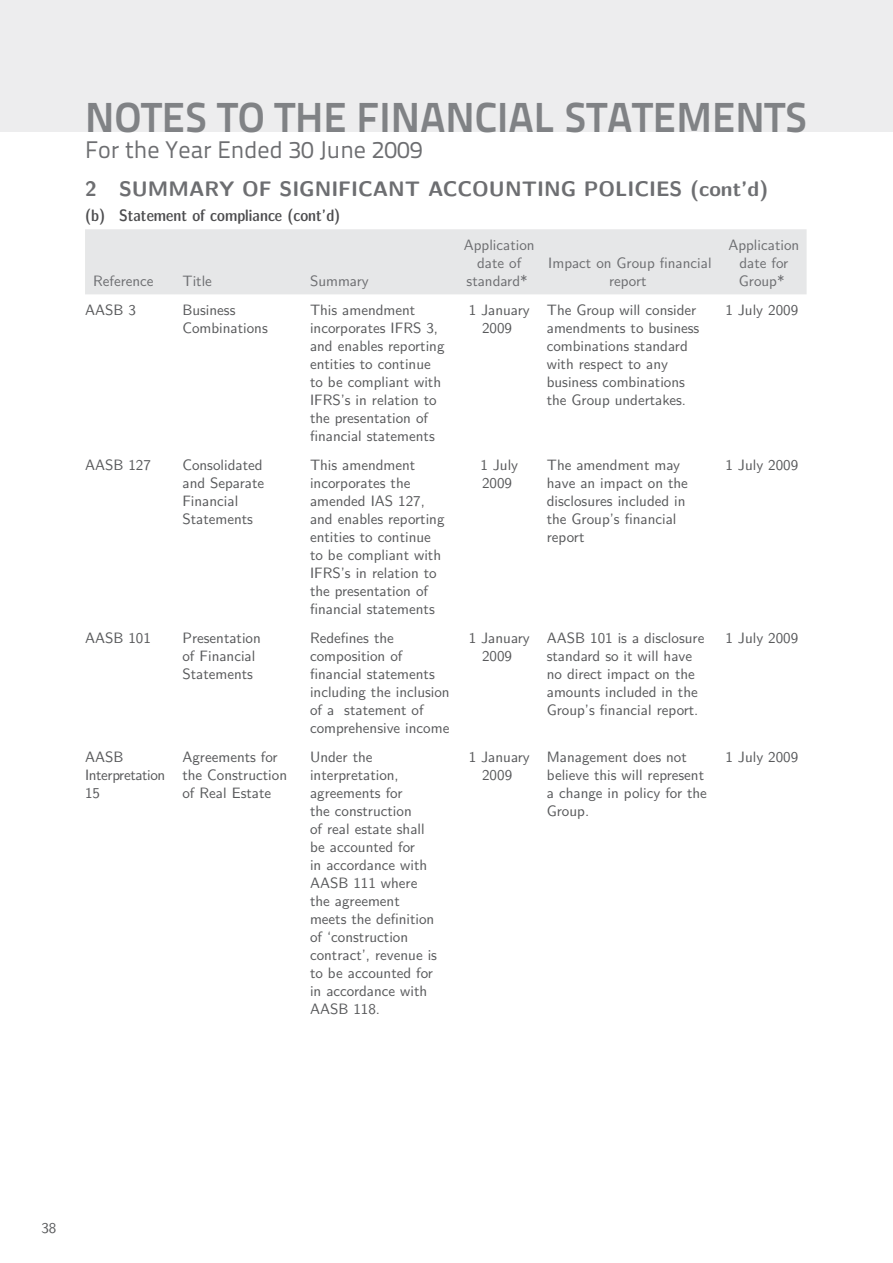
<style>
.page{position:relative;width:893px;height:1263px;background:#fff}
.page>*{position:absolute;margin:0;border:0;box-sizing:border-box;transform-origin:0 0}
.t1{font:42px "Titillium Text 15 L 800 wt";color:#808285}
.t2{font:24px "Titillium Text 15 L 400 wt";color:#6d6e71}
.t3{font:700 21px "LM Sans 10";color:#6d6e71}
.t4{font:16.5px "LM Sans Demi Cond 10";color:#4d4d4f}
.t5{font:15px/18px "LM Sans 10";color:#58595b}
.t6{font:15px/18px "LM Sans 10";color:#6d6e71;text-align:center}
.t7{font:15px/18px "LM Sans 10";letter-spacing:-.025em;color:#58595b}
</style>
<div class="page">
<div style="left:0;top:0;width:893px;height:132px;background:#ededee"></div>
<div style="left:85px;top:229px;width:722px;height:65px;background:#e6e7e8"></div>
<h1 class="t1" style="left:85px;top:92px;width:53px">NOTES</h1>
<h1 class="t1" style="left:217px;top:92px;width:82px">TO THE</h1>
<h1 class="t1" style="left:357px;top:92px;width:430px">FI NANCIAL STATEMENTS</h1>
<h2 class="t2" style="left:85px;top:135px;width:339px">For the Year Ended 30 June 2009</h2>
<h3 class="t3" style="left:85px;top:172px;width:66px">2 SUMMA</h3>
<h3 class="t3" style="left:204px;top:172px;width:565px">RY OF SIGN IFICANT ACCOUNTING POLICIES (cont’d)</h3>
<p class="t4" style="left:85px;top:202px;width:257px">(b) Statement of compliance (cont’d)</p>
<p class="t6" style="left:93px;top:271px;width:62px">Reference</p>
<p class="t6" style="left:182px;top:271px;width:31px">Title</p>
<p class="t6" style="left:310px;top:271px;width:60px">Summary</p>
<p class="t6" style="left:464px;top:235px;width:72px">Application date of standard*</p>
<p class="t6" style="left:548px;top:253px;width:165px">Impact on Group financial report</p>
<p class="t6" style="left:728px;top:235px;width:72px">Application date for<br>Group*</p>
<p class="t5" style="left:85px;top:300px;width:52px">AASB 3</p>
<p class="t5" style="left:182px;top:300px;width:87px">Business<br>Combinations</p>
<p class="t5" style="left:310px;top:300px;width:136px">This amendment incorporates IFRS 3, and enables reporting entities to continue to be compliant with<br>IFRS’s in relation to the presentation of financial statements</p>
<p class="t5" style="left:469px;top:300px;width:63px;text-align:center">1 January<br>2009</p>
<p class="t5" style="left:547px;top:300px;width:154px">The Group will consider amendments to business combinations standard with respect to any business combinations the Group undertakes.</p>
<p class="t5" style="left:725px;top:300px;width:74px">1 July 2009</p>
<p class="t5" style="left:85px;top:455px;width:67px">AASB 127</p>
<p class="t5" style="left:182px;top:455px;width:83px">Consolidated and Separate<br>Financial<br>Statements</p>
<p class="t5" style="left:310px;top:455px;width:136px">This amendment incorporates the amended IAS 127, and enables reporting entities to continue to be compliant with<br>IFRS’s in relation to the presentation of financial statements</p>
<p class="t5" style="left:480px;top:455px;width:39px">1 July<br>2009</p>
<p class="t5" style="left:547px;top:455px;width:143px">The amendment may have an impact on the disclosures included in the Group’s financial report</p>
<p class="t5" style="left:725px;top:455px;width:74px">1 July 2009</p>
<p class="t5" style="left:85px;top:628px;width:67px">AASB 101</p>
<p class="t5" style="left:182px;top:628px;width:80px">Presentation of Financial<br>Statements</p>
<p class="t5" style="left:310px;top:628px;width:141px">Redefines the composition of financial statements including the inclusion of a statement of comprehensive income</p>
<p class="t5" style="left:469px;top:628px;width:63px;text-align:center">1 January<br>2009</p>
<p class="t5" style="left:547px;top:628px;width:159px">AASB 101 is a disclosure standard so it will have no direct impact on the amounts included in the<br>Group’s financial report.</p>
<p class="t5" style="left:725px;top:628px;width:74px">1 July 2009</p>
<p class="t7" style="left:85px;top:747px;width:82px">AASB<br>Interpretation<br>15</p>
<p class="t5" style="left:182px;top:747px;width:106px">Agreements for the Construction of Real Estate</p>
<p class="t5" style="left:310px;top:747px;width:128px">Under the interpretation, agreements for<br>the construction<br>of real estate shall be accounted for<br>in accordance with<br>AASB 111 where the agreement meets the definition of ‘construction contract’, revenue is to be accounted for in accordance with<br>AASB 118.</p>
<p class="t5" style="left:469px;top:747px;width:63px;text-align:center">1 January<br>2009</p>
<p class="t5" style="left:547px;top:747px;width:162px">Management does not believe this will represent a change in policy for the<br>Group.</p>
<p class="t5" style="left:725px;top:747px;width:74px">1 July 2009</p>
<p class="t5" style="left:41px;top:1218px;width:16px">38</p>
</div>
